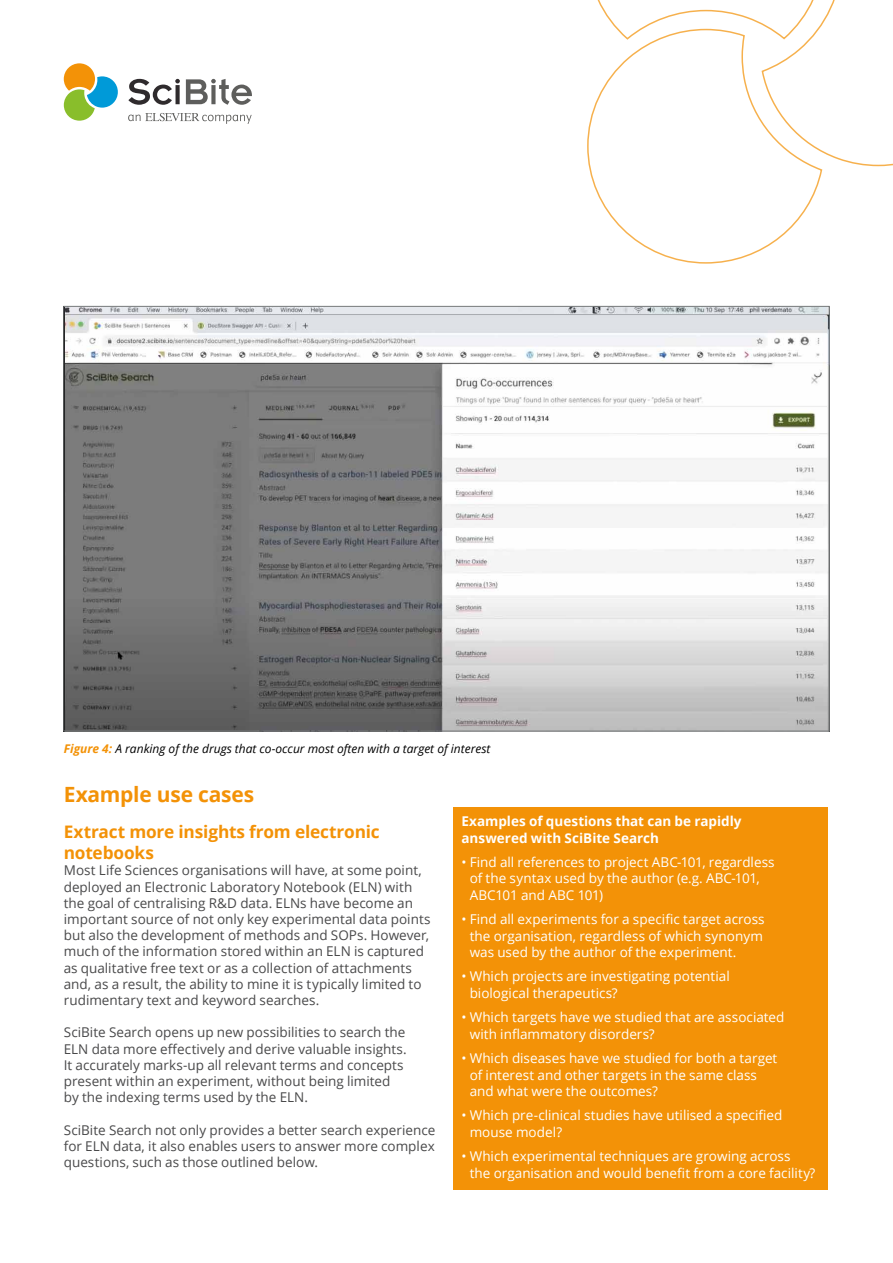
<style>
.page{position:relative;width:893px;height:1263px;background:#fff}
.page>*{position:absolute;margin:0;border:0;box-sizing:border-box;transform-origin:0 0}
.t1{font:700 21px "Open Sans";letter-spacing:-.01em;color:#f39207}
.t2{font:700 17.25px/20.7px "Open Sans";letter-spacing:-.01em;color:#f39207}
.t3{font:13.5px/16.2px "Open Sans";color:#49494a}
.t4{font:13.5px/16.2px "Open Sans";color:#fff}
.t5{font:700 13.5px/16.2px "Open Sans";color:#fff}
.t6{font:italic 12px "Open Sans";color:#000}
.s1{font-weight:700;color:#f39207}
</style>
<div class="page">
<svg style="left:589px;top:167px;width:234px;height:97px"></svg>
<svg style="left:587px;top:0;width:306px;height:167px"></svg>
<svg style="left:128px;top:79px;width:52px;height:26px"></svg>
<svg style="left:186px;top:79px;width:66px;height:26px"></svg>
<svg style="left:128px;top:113px;width:124px;height:11px"></svg>
<svg style="left:64px;top:63px;width:54px;height:58px"></svg>
<img style="left:66px;top:308px;width:761px;height:421px">
<div style="left:453px;top:807px;width:375px;height:383px;background:#f39207"></div>
<p class="t6" style="left:64px;top:741px;width:428px"><span class="s1">Figure 4:</span> A ranking of the drugs that co-occur most often with a target of interest</p>
<h1 class="t1" style="left:64px;top:779px;width:192px">Example use cases</h1>
<p class="t2" style="left:64px;top:821px;width:317px">Extract more insights from electronic notebooks</p>
<p class="t3" style="left:64px;top:862px;width:368px">Most Life Sciences organisations will have, at some point, deployed an Electronic Laboratory Notebook (ELN) with the goal of centralising R&amp;D data. ELNs have become an important source of not only key experimental data points but also the development of methods and SOPs. However, much of the information stored within an ELN is captured as qualitative free text or as a collection of attachments and, as a result, the ability to mine it is typically limited to rudimentary text and keyword searches.</p>
<p class="t3" style="left:64px;top:1024px;width:344px">SciBite Search opens up new possibilities to search the ELN data more effectively and derive valuable insights.<br>It accurately marks-up all relevant terms and concepts present within an experiment, without being limited by the indexing terms used by the ELN.</p>
<p class="t3" style="left:64px;top:1121px;width:373px;text-align:justify">SciBite Search not only provides a better search experience for ELN data, it also enables users to answer more complex questions, such as those outlined below.</p>
<p class="t5" style="left:461px;top:813px;width:282px">Examples of questions that can be rapidly answered with SciBite Search</p>
<p class="t4" style="left:470px;top:854px;width:306px;text-indent:-8px">• Find all references to project ABC-101, regardless of the syntax used by the author (e.g. ABC-101,<br>ABC101 and ABC 101)</p>
<p class="t4" style="left:470px;top:911px;width:297px;text-indent:-8px">• Find all experiments for a specific target across the organisation, regardless of which synonym was used by the author of the experiment.</p>
<p class="t4" style="left:470px;top:968px;width:262px;text-indent:-8px">• Which projects are investigating potential biological therapeutics?</p>
<p class="t4" style="left:470px;top:1009px;width:316px;text-indent:-8px">• Which targets have we studied that are associated with inflammatory disorders?</p>
<p class="t4" style="left:470px;top:1050px;width:309px;text-indent:-8px">• Which diseases have we studied for both a target of interest and other targets in the same class and what were the outcomes?</p>
<p class="t4" style="left:470px;top:1107px;width:314px;text-indent:-8px">• Which pre-clinical studies have utilised a specified mouse model?</p>
<p class="t4" style="left:470px;top:1148px;width:347px;text-indent:-8px">• Which experimental techniques are growing across<br>the organisation and would benefit from a core facility?</p>
</div>
